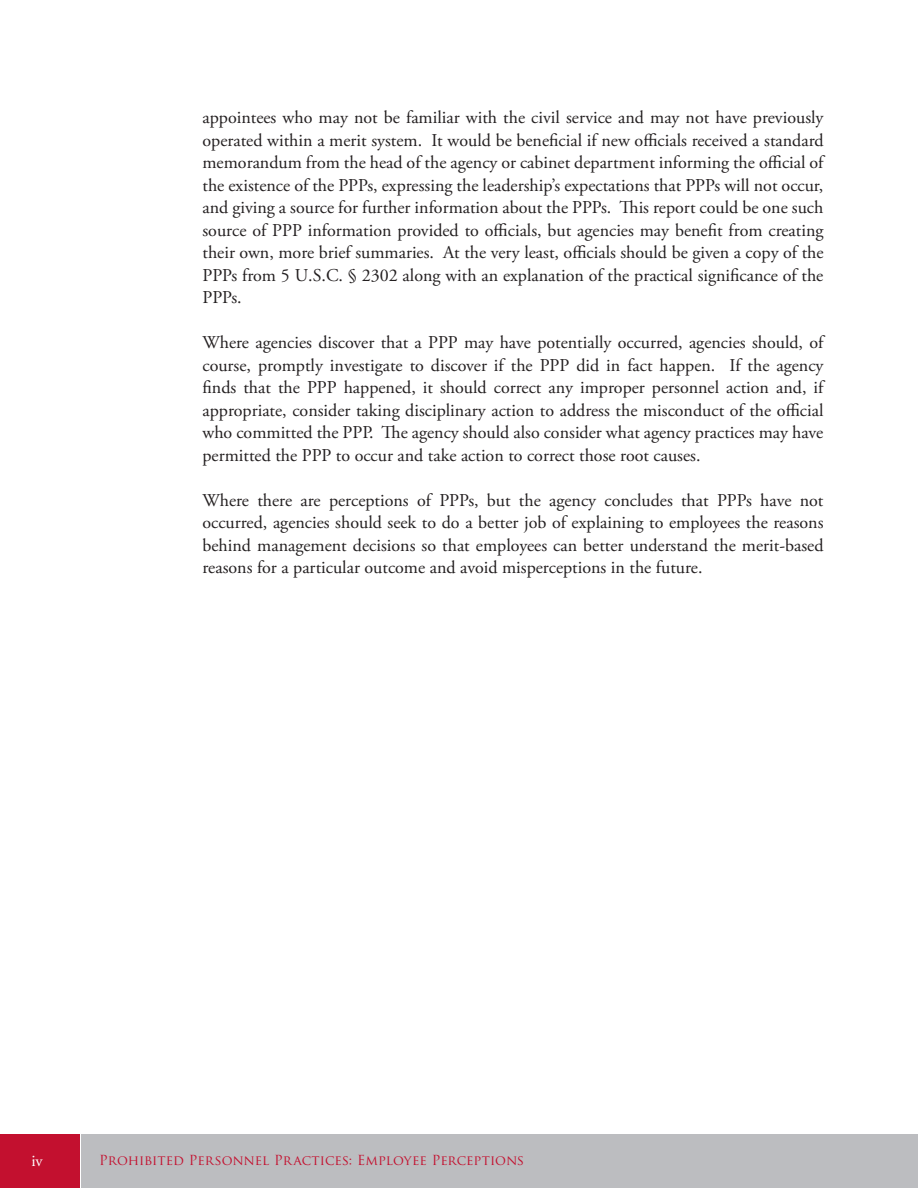
<style>
.page{position:relative;width:918px;height:1188px;background:#fff}
.page>*{position:absolute;margin:0;border:0;box-sizing:border-box;transform-origin:0 0}
.Body_Text{font:18px/22.5px "Adobe Garamond Pro";color:#231f20;text-align:justify}
.t1{font:16.5px "Adobe Garamond Pro";color:#fff}
.t2{font:13.5px "Trajan Pro";color:#c3102f}
</style>
<div class="page">
<div style="left:81px;top:1134px;width:837px;height:54px;background:#bcbdc0"></div>
<div style="left:0;top:1134px;width:79px;height:54px;background:#c3102f"></div>
<p class="Body_Text" style="left:202px;top:107px;width:623px">appointees who may not be familiar with the civil service and may not have previously operated within a merit system. It would be beneficial if new officials received a standard memorandum from the head of the agency or cabinet department informing the official of the existence of the PPPs, expressing the leadership’s expectations that PPPs will not occur, and giving a source for further information about the PPPs. This report could be one such source of PPP information provided to officials, but agencies may benefit from creating their own, more brief summaries. At the very least, officials should be given a copy of the PPPs from 5 U.S.C. § 2302 along with an explanation of the practical significance of the PPPs.</p>
<p class="Body_Text" style="left:202px;top:332px;width:622px">Where agencies discover that a PPP may have potentially occurred, agencies should, of course, promptly investigate to discover if the PPP did in fact happen. If the agency finds that the PPP happened, it should correct any improper personnel action and, if appropriate, consider taking disciplinary action to address the misconduct of the official who committed the PPP. The agency should also consider what agency practices may have permitted the PPP to occur and take action to correct those root causes.</p>
<p class="Body_Text" style="left:202px;top:489px;width:623px">Where there are perceptions of PPPs, but the agency concludes that PPPs have not occurred, agencies should seek to do a better job of explaining to employees the reasons behind management decisions so that employees can better understand the merit-based reasons for a particular outcome and avoid misperceptions in the future.</p>
<p class="t1" style="left:31px;top:1150px;width:13px">iv</p>
<p class="t2" style="left:99px;top:1152px;width:426px">Prohibited Personnel Practices: Employee Perceptions</p>
</div>
